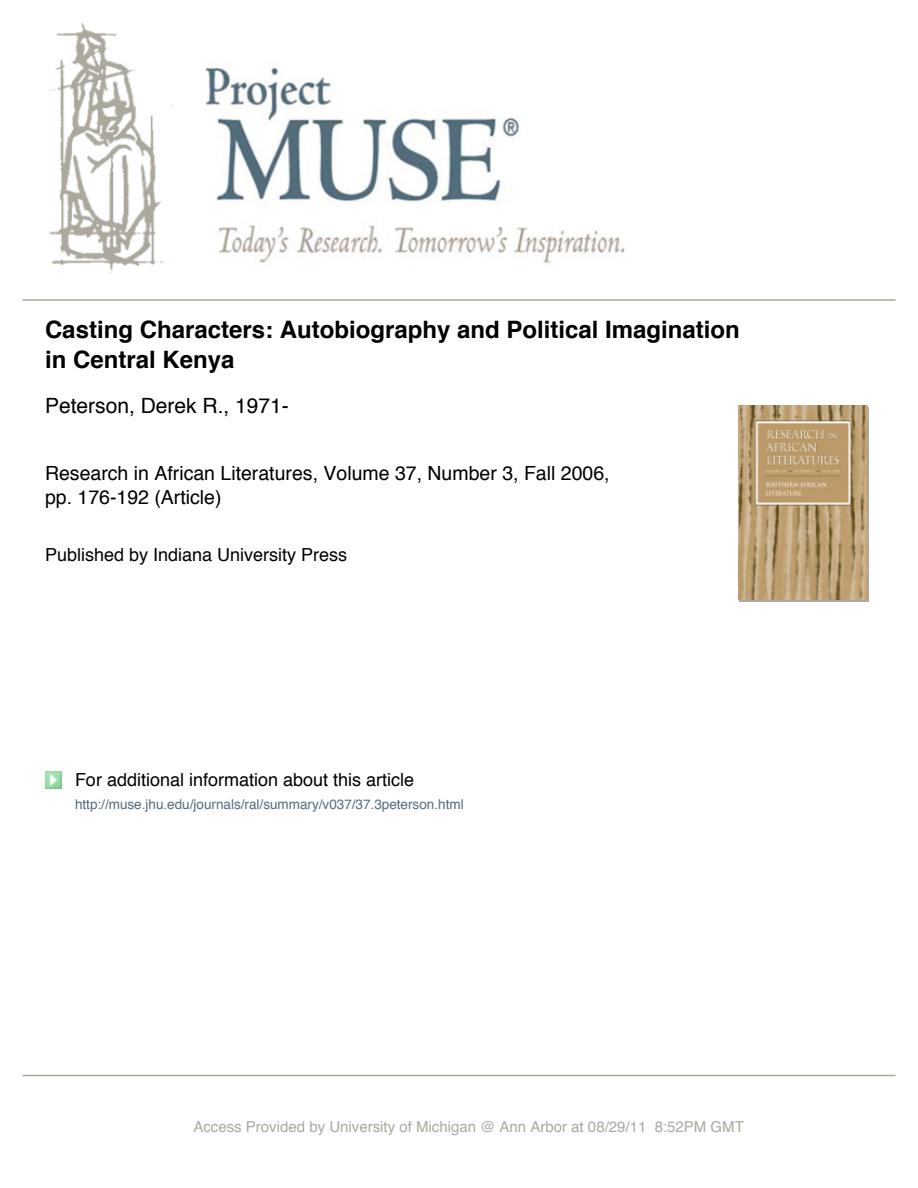
<style>
.page{position:relative;width:918px;height:1188px;background:#fff}
.page>*{position:absolute;margin:0;border:0;box-sizing:border-box;transform-origin:0 0}
.t1{font:700 24px/30px "Helvetica";color:#000}
.t2{font:21px "Helvetica";color:#000}
.t3{font:19.5px/24px "Helvetica";color:#000}
.t4{font:18px "Helvetica";color:#000}
.t5{font:15px "Helvetica";color:#aca89e}
.t6{font:13.5px "Helvetica";color:#536d7e}
</style>
<div class="page">
<img style="left:49px;top:23px;width:576px;height:251px">
<hr style="left:22px;top:299px;width:874px;height:2px;background:#aca89e">
<hr style="left:22px;top:1075px;width:874px;height:1px;background:#aca89e">
<img style="left:45px;top:771px;width:17px;height:17px">
<img style="left:738px;top:406px;width:130px;height:194px">
<p class="t1" style="left:45px;top:316px;width:696px">Casting Characters: Autobiography and Political Imagination in Central Kenya</p>
<p class="t2" style="left:45px;top:396px;width:245px">Peterson, Derek R., 1971-</p>
<p class="t3" style="left:45px;top:463px;width:566px">Research in African Literatures, Volume 37, Number 3, Fall 2006, pp. 176-192 (Article)</p>
<p class="t4" style="left:45px;top:547px;width:304px">Published by Indiana University Press</p>
<p class="t4" style="left:75px;top:772px;width:341px">For additional information about this article</p>
<p class="t6" style="left:75px;top:798px;width:390px">http://muse.jhu.edu/journals/ral/summary/v037/37.3peterson.html</p>
<p class="t5" style="left:193px;top:1120px;width:552px">Access Provided by University of Michigan @ Ann Arbor at 08/29/11 8:52PM GMT</p>
</div>
